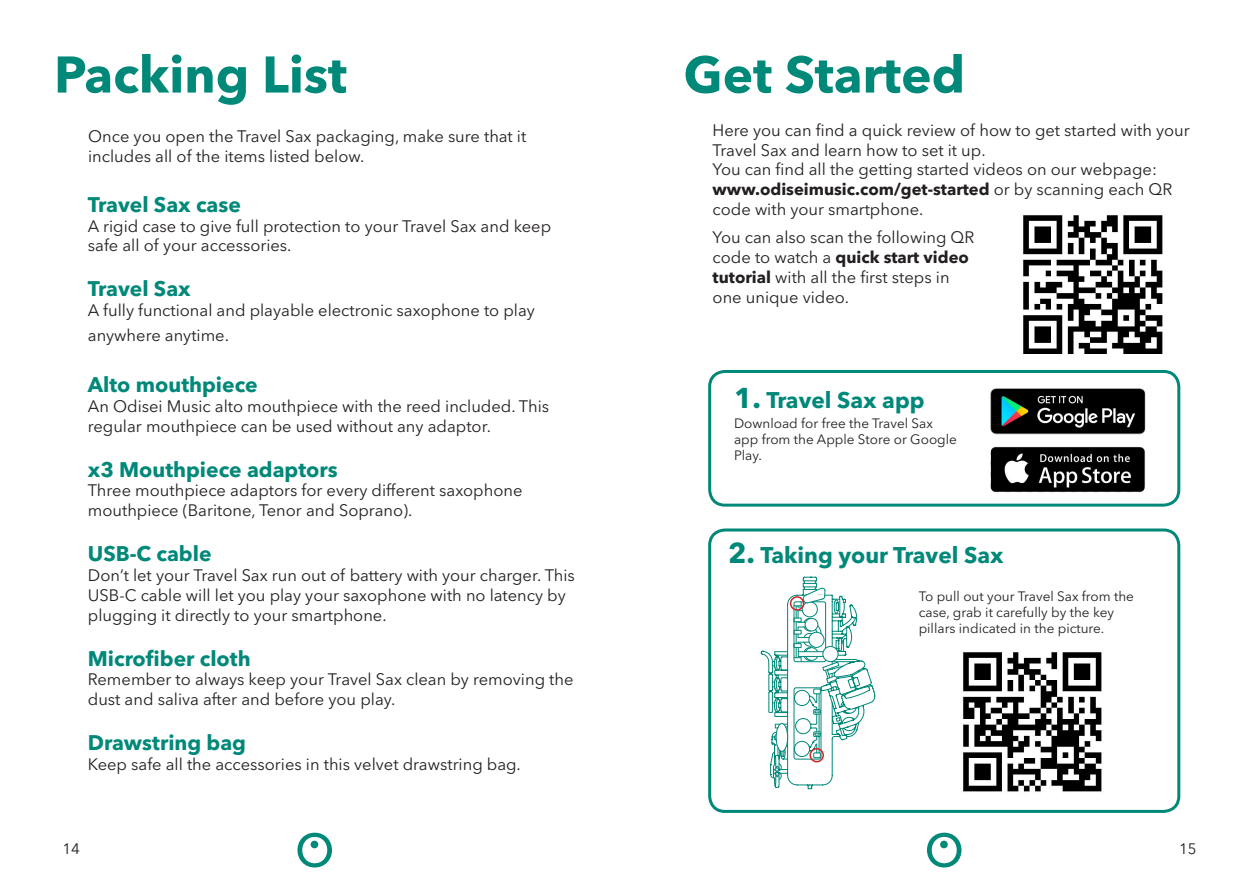
<style>
.page{position:relative;width:1259px;height:893px;background:#fff}
.page>*{position:absolute;margin:0;border:0;box-sizing:border-box;transform-origin:0 0}
.t1{font:700 51px "Avenir Next Cyr";color:#008879}
.t2{font:700 22.5px "Avenir Next Cyr";color:#008879}
.t3{font:700 21px "Avenir Next Cyr";color:#008879}
.t4{font:16.5px/19.8px "Avenir Next Cyr";color:#231f20}
.t5{font:15px "Avenir Next Cyr";color:#231f20}
.t6{font:13.5px/16.2px "Avenir Next Cyr";color:#231f20}
.s1{font-weight:700}
.s2{font-size:28.5px}
</style>
<div class="page">
<svg style="left:927px;top:833px;width:34px;height:34px"></svg>
<div style="left:940px;top:841px;width:7px;height:7px;background:#008879;border-radius:50%"></div>
<svg style="left:297px;top:833px;width:35px;height:34px"></svg>
<div style="left:311px;top:841px;width:7px;height:7px;background:#008879;border-radius:50%"></div>
<div style="left:708px;top:370px;width:472px;height:137px;border:3px solid #008879;border-radius:15px"></div>
<img style="left:944px;top:377px;width:237px;height:127px">
<div style="left:708px;top:528px;width:472px;height:285px;border:3px solid #008879;border-radius:15px"></div>
<svg style="left:760px;top:576px;width:115px;height:214px"></svg>
<div style="left:790px;top:596px;width:14px;height:15px;border:2px solid #d1232a;border-radius:50%"></div>
<div style="left:809px;top:748px;width:15px;height:14px;border:2px solid #d1232a;border-radius:50%"></div>
<img style="left:1023px;top:215px;width:139px;height:138px">
<img style="left:963px;top:652px;width:139px;height:140px">
<h1 class="t1" style="left:54px;top:43px;width:294px">Packing List</h1>
<p class="t4" style="left:88px;top:127px;width:440px">Once you open the Travel Sax packaging, make sure that it includes all of the items listed below.</p>
<p class="t3" style="left:88px;top:192px;width:155px">Travel Sax case</p>
<p class="t4" style="left:88px;top:216px;width:465px">A rigid case to give full protection to your Travel Sax and keep safe all of your accessories.</p>
<p class="t3" style="left:88px;top:276px;width:104px">Travel Sax</p>
<p class="t4" style="left:88px;top:298px;width:448px;line-height:25.2px">A fully functional and playable electronic saxophone to play anywhere anytime.</p>
<p class="t3" style="left:88px;top:372px;width:171px">Alto mouthpiece</p>
<p class="t4" style="left:88px;top:396px;width:463px">An Odisei Music alto mouthpiece with the reed included. This regular mouthpiece can be used without any adaptor.</p>
<p class="t3" style="left:88px;top:456px;width:251px">x3 Mouthpiece adaptors</p>
<p class="t4" style="left:88px;top:481px;width:436px">Three mouthpiece adaptors for every different saxophone mouthpiece (Baritone, Tenor and Soprano).</p>
<p class="t3" style="left:88px;top:541px;width:125px">USB-C cable</p>
<p class="t4" style="left:88px;top:565px;width:488px">Don’t let your Travel Sax run out of battery with your charger. This<br>USB-C cable will let you play your saxophone with no latency by plugging it directly to your smartphone.</p>
<p class="t3" style="left:88px;top:645px;width:164px">Microfiber cloth</p>
<p class="t4" style="left:88px;top:670px;width:487px">Remember to always keep your Travel Sax clean by removing the dust and saliva after and before you play.</p>
<p class="t3" style="left:88px;top:730px;width:160px">Drawstring bag</p>
<p class="t4" style="left:88px;top:754px;width:434px">Keep safe all the accessories in this velvet drawstring bag.</p>
<h1 class="t1" style="left:683px;top:43px;width:283px">Get Started</h1>
<p class="t4" style="left:712px;top:120px;width:479px">Here you can find a quick review of how to get started with your Travel Sax and learn how to set it up.<br>You can find all the getting started videos on our webpage: <span class="s1">www.odiseimusic.com/get-started</span> or by scanning each QR code with your smartphone.</p>
<p class="t4" style="left:712px;top:228px;width:263px">You can also scan the following QR code to watch a <span class="s1">quick start video tutorial</span> with all the first steps in one unique video.</p>
<h2 class="t2" style="left:734px;top:386px;width:192px"><span class="s2">1.</span> Travel Sax app</h2>
<p class="t6" style="left:734px;top:415px;width:224px">Download for free the Travel Sax app from the Apple Store or Google<br>Play.</p>
<h2 class="t2" style="left:728px;top:542px;width:277px"><span class="s2">2.</span> Taking your Travel Sax</h2>
<p class="t6" style="left:918px;top:588px;width:217px">To pull out your Travel Sax from the case, grab it carefully by the key pillars indicated in the picture.</p>
<p class="t5" style="left:63px;top:839px;width:19px">14</p>
<p class="t5" style="left:1179px;top:839px;width:19px">15</p>
</div>
